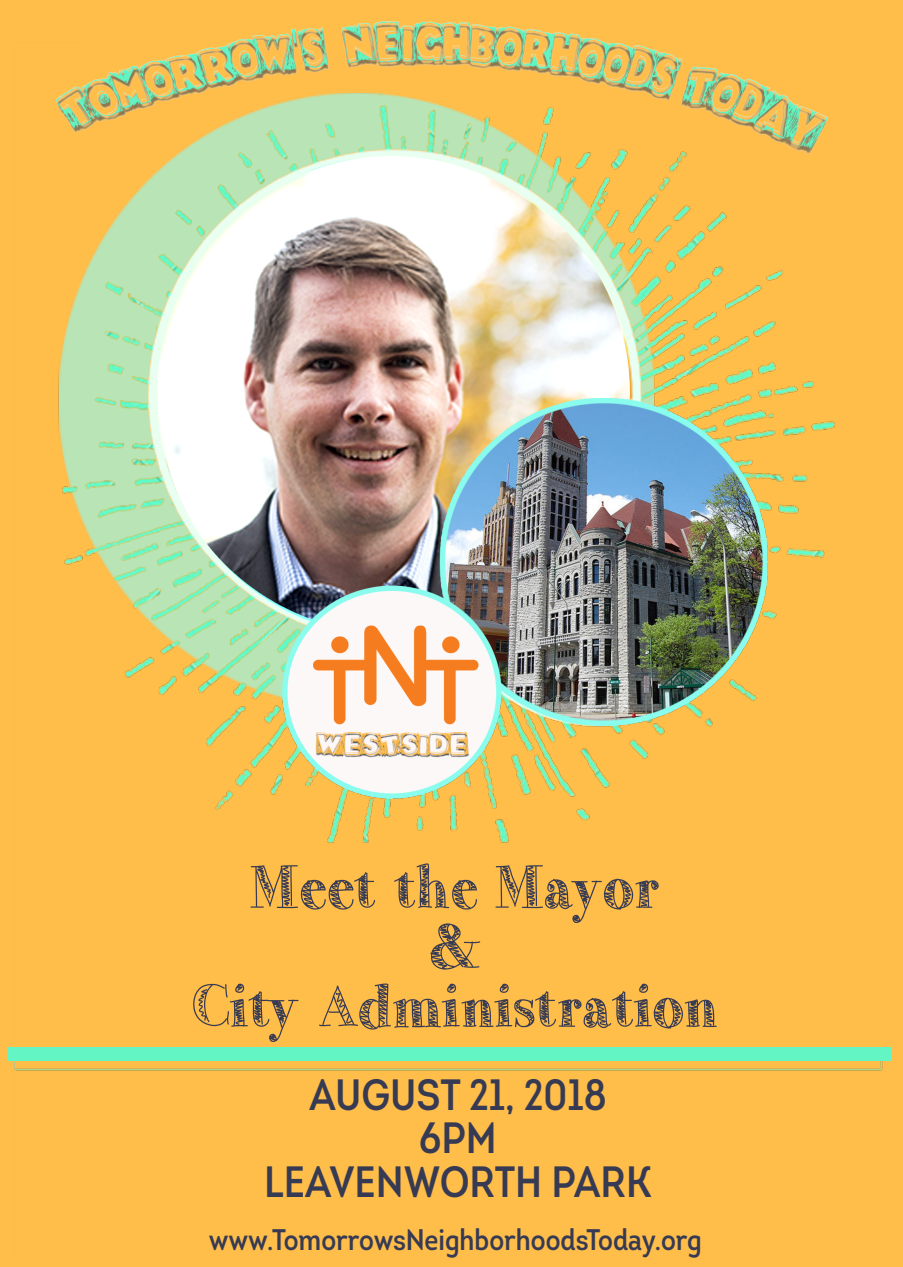
<style>
.page{position:relative;width:903px;height:1267px;background:#ffbd4a}
.page>*{position:absolute;margin:0;border:0;box-sizing:border-box;transform-origin:0 0}
.t1{font:61.25px/59.5px "Little Bird";color:#363a53;text-align:center}
.t2{font:600 43.75px/43.8px "Intro Cond Caps";color:#363a53;text-align:center}
.t3{font:600 29.75px "Intro Cond";color:#363a53}
</style>
<div class="page">
<img style="left:344px;top:21px;width:169px;height:6px">
<img style="left:9px;top:27px;width:882px;height:1044px">
<div style="left:8px;top:1047px;width:883px;height:13px;background:#63f5c3"></div>
<h1 class="t1" style="left:189px;top:859px;width:526px">Meet the Mayor<br>&amp;<br>City Administration</h1>
<h2 class="t2" style="left:264px;top:1072px;width:389px">AUGUST 21, 2018<br>6PM<br>LEAVENWORTH PARK</h2>
<p class="t3" style="left:209px;top:1220px;width:495px">www.TomorrowsNeighborhoodsToday.org</p>
</div>
